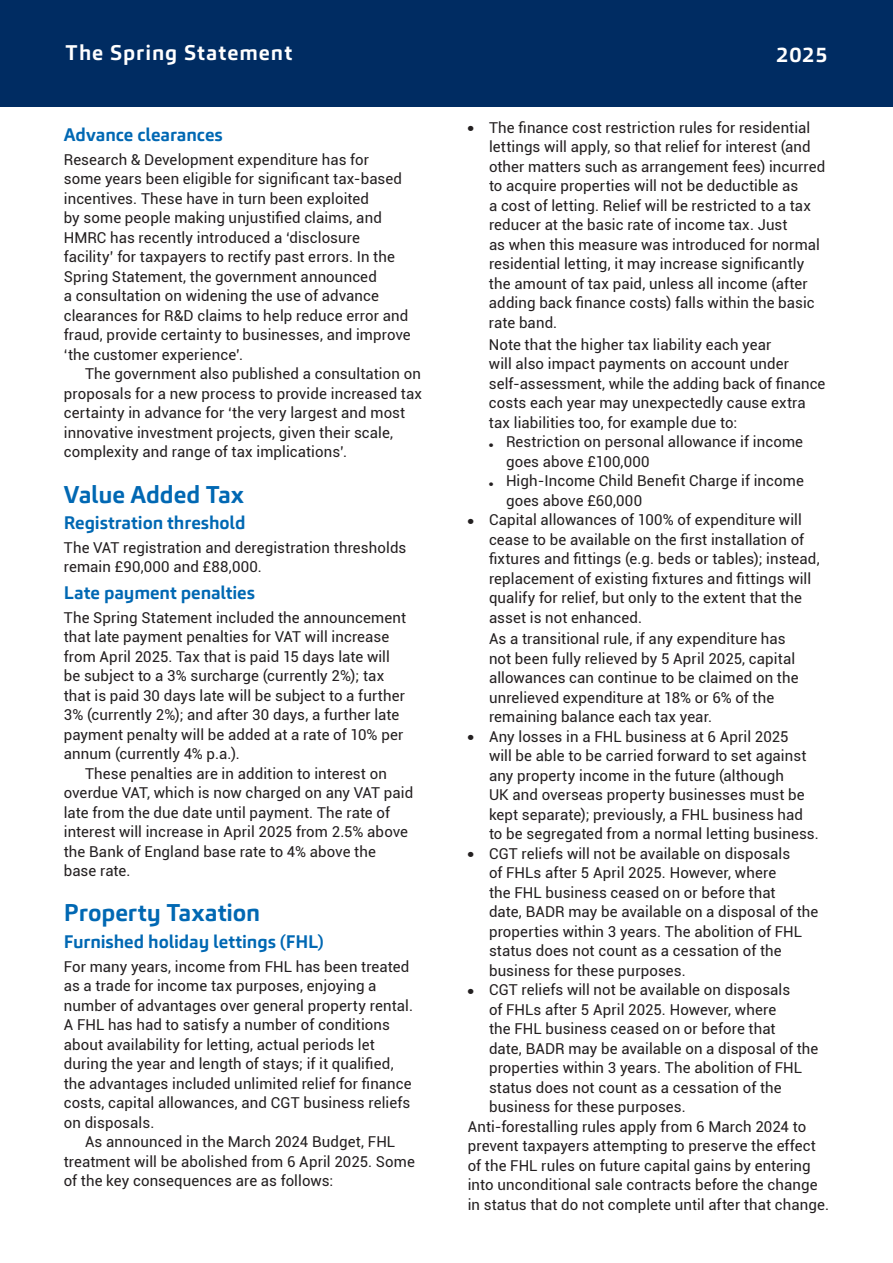
<style>
.page{position:relative;width:893px;height:1263px;background:#fff}
.page>*{position:absolute;margin:0;border:0;box-sizing:border-box;transform-origin:0 0}
.t1{font:700 24px "Carnac";letter-spacing:-.005em;color:#0168b3}
.t2{font:700 21px "Carnac";letter-spacing:.045em;color:#fff}
.t3{font:700 18px "Carnac";letter-spacing:-.005em;color:#0168b3}
.t4{font:15px/19.5px "Roboto";letter-spacing:.005em;color:#231f20}
</style>
<div class="page">
<div style="left:0;top:0;width:893px;height:106px;background:#002c62"></div>
<h2 class="t2" style="left:65px;top:39px;width:228px">The Spring Statement</h2>
<h2 class="t2" style="left:776px;top:41px;width:53px">2025</h2>
<p class="t3" style="left:64px;top:123px;width:160px">Advance clearances</p>
<p class="t4" style="left:64px;top:149px;width:349px">Research &amp; Development expenditure has for<br>some years been eligible for significant tax-based incentives. These have in turn been exploited<br>by some people making unjustified claims, and HMRC has recently introduced a ‘disclosure facility’ for taxpayers to rectify past errors. In the Spring Statement, the government announced<br>a consultation on widening the use of advance clearances for R&amp;D claims to help reduce error and fraud, provide certainty to businesses, and improve ‘the customer experience’.</p>
<p class="t4" style="left:64px;top:364px;width:360px;text-indent:21px">The government also published a consultation on proposals for a new process to provide increased tax certainty in advance for ‘the very largest and most innovative investment projects, given their scale, complexity and range of tax implications’.</p>
<h1 class="t1" style="left:64px;top:479px;width:182px">Value Added Tax</h1>
<p class="t3" style="left:64px;top:511px;width:183px">Registration threshold</p>
<p class="t4" style="left:64px;top:537px;width:344px">The VAT registration and deregistration thresholds remain £90,000 and £88,000.</p>
<p class="t3" style="left:64px;top:581px;width:193px">Late payment penalties</p>
<p class="t4" style="left:64px;top:607px;width:344px">The Spring Statement included the announcement that late payment penalties for VAT will increase from April 2025. Tax that is paid 15 days late will be subject to a 3% surcharge (currently 2%); tax that is paid 30 days late will be subject to a further 3% (currently 2%); and after 30 days, a further late payment penalty will be added at a rate of 10% per annum (currently 4% p.a.).</p>
<p class="t4" style="left:64px;top:763px;width:351px;text-indent:21px">These penalties are in addition to interest on overdue VAT, which is now charged on any VAT paid late from the due date until payment. The rate of interest will increase in April 2025 from 2.5% above the Bank of England base rate to 4% above the<br>base rate.</p>
<h1 class="t1" style="left:64px;top:898px;width:198px">Property Taxation</h1>
<p class="t3" style="left:64px;top:930px;width:262px">Furnished holiday lettings (FHL)</p>
<p class="t4" style="left:64px;top:956px;width:351px">For many years, income from FHL has been treated as a trade for income tax purposes, enjoying a number of advantages over general property rental.<br>A FHL has had to satisfy a number of conditions about availability for letting, actual periods let during the year and length of stays; if it qualified, the advantages included unlimited relief for finance costs, capital allowances, and CGT business reliefs on disposals.</p>
<p class="t4" style="left:64px;top:1131px;width:353px;text-indent:21px">As announced in the March 2024 Budget, FHL treatment will be abolished from 6 April 2025. Some of the key consequences are as follows:</p>
<p class="t4" style="left:489px;top:117px;width:338px;text-indent:-21px">● The finance cost restriction rules for residential lettings will apply, so that relief for interest (and other matters such as arrangement fees) incurred to acquire properties will not be deductible as<br>a cost of letting. Relief will be restricted to a tax reducer at the basic rate of income tax. Just<br>as when this measure was introduced for normal residential letting, it may increase significantly the amount of tax paid, unless all income (after adding back finance costs) falls within the basic rate band.</p>
<p class="t4" style="left:489px;top:334px;width:338px">Note that the higher tax liability each year<br>will also impact payments on account under self-assessment, while the adding back of finance costs each year may unexpectedly cause extra tax liabilities too, for example due to:</p>
<p class="t4" style="left:506px;top:431px;width:299px;text-indent:-17px">● Restriction on personal allowance if income goes above £100,000</p>
<p class="t4" style="left:506px;top:470px;width:299px;text-indent:-17px">● High-Income Child Benefit Charge if income goes above £60,000</p>
<p class="t4" style="left:489px;top:509px;width:332px;text-indent:-21px">● Capital allowances of 100% of expenditure will cease to be available on the first installation of fixtures and fittings (e.g. beds or tables); instead, replacement of existing fixtures and fittings will qualify for relief, but only to the extent that the asset is not enhanced.</p>
<p class="t4" style="left:489px;top:628px;width:311px">As a transitional rule, if any expenditure has not been fully relieved by 5 April 2025, capital allowances can continue to be claimed on the unrelieved expenditure at 18% or 6% of the remaining balance each tax year.</p>
<p class="t4" style="left:489px;top:726px;width:331px;text-indent:-21px">● Any losses in a FHL business at 6 April 2025<br>will be able to be carried forward to set against any property income in the future (although<br>UK and overseas property businesses must be kept separate); previously, a FHL business had to be segregated from a normal letting business.</p>
<p class="t4" style="left:489px;top:843px;width:331px;text-indent:-21px">● CGT reliefs will not be available on disposals<br>of FHLs after 5 April 2025. However, where<br>the FHL business ceased on or before that<br>date, BADR may be available on a disposal of the properties within 3 years. The abolition of FHL status does not count as a cessation of the business for these purposes.</p>
<p class="t4" style="left:468px;top:979px;width:324px">● CGT reliefs will not be available on disposals</p>
<p class="t4" style="left:489px;top:999px;width:289px">of FHLs after 5 April 2025. However, where</p>
<p class="t4" style="left:489px;top:1018px;width:288px">the FHL business ceased on or before that</p>
<p class="t4" style="left:489px;top:1038px;width:331px">date, BADR may be available on a disposal of the</p>
<p class="t4" style="left:489px;top:1057px;width:315px">properties within 3 years. The abolition of FHL</p>
<p class="t4" style="left:489px;top:1077px;width:294px">status does not count as a cessation of the</p>
<p class="t4" style="left:489px;top:1096px;width:198px">business for these purposes.</p>
<p class="t4" style="left:468px;top:1116px;width:340px">Anti-forestalling rules apply from 6 March 2024 to</p>
<p class="t4" style="left:468px;top:1135px;width:350px">prevent taxpayers attempting to preserve the effect</p>
<p class="t4" style="left:468px;top:1155px;width:344px">of the FHL rules on future capital gains by entering</p>
<p class="t4" style="left:468px;top:1174px;width:351px">into unconditional sale contracts before the change</p>
<p class="t4" style="left:468px;top:1194px;width:363px">in status that do not complete until after that change.</p>
</div>
